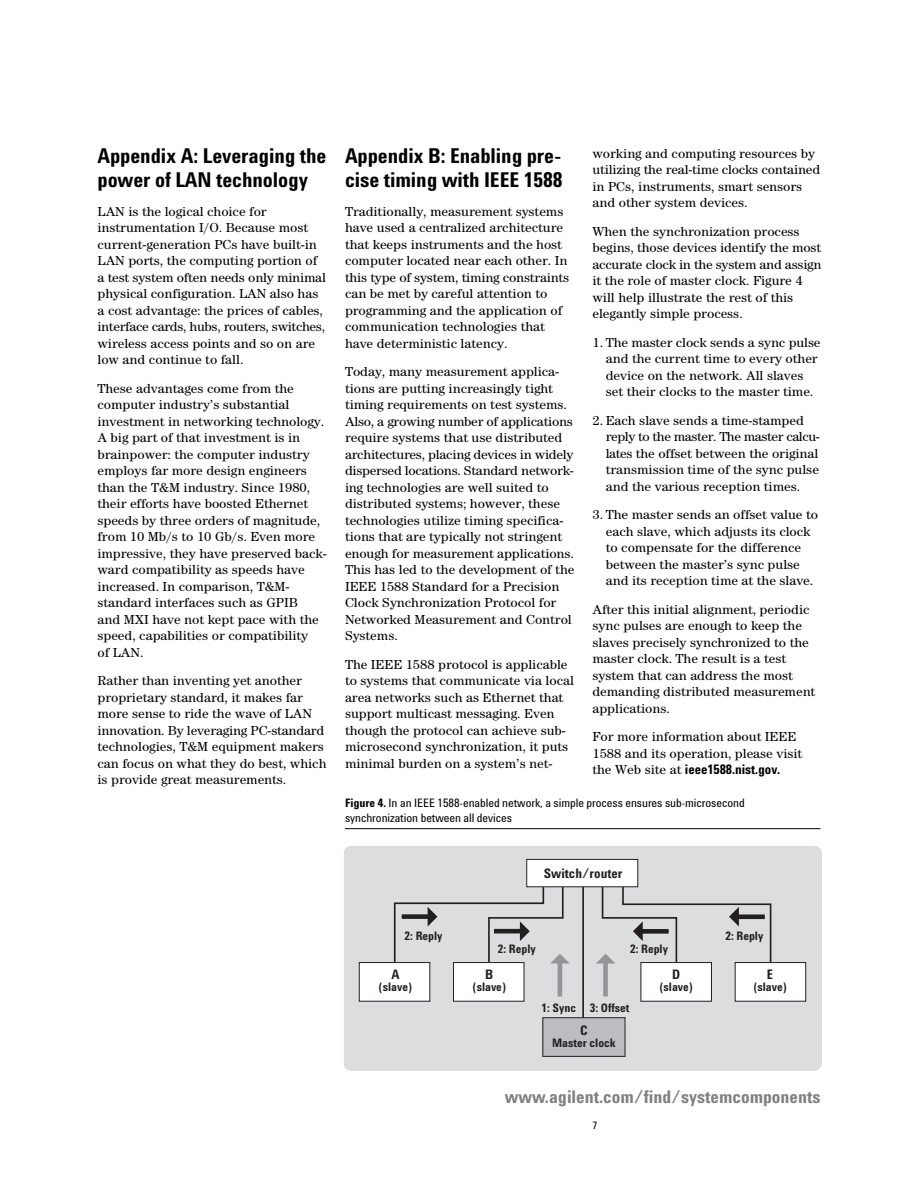
<style>
.page{position:relative;width:918px;height:1188px;background:#fff}
.page>*{position:absolute;margin:0;border:0;box-sizing:border-box;transform-origin:0 0}
.t1{font:700 21px/24px "Agilent Cond";letter-spacing:-.005em;color:#000}
.t2{font:700 18px "Agilent Cond";color:#808080}
.t3{font:13.5px/16.5px "Agilent Century ITC";letter-spacing:-.005em;color:#000}
.t4{font:700 13.5px "Agilent Cond";letter-spacing:-.005em;color:#000}
.t5{font:700 13.5px "Agilent Cond";color:#231f20}
.t6{font:12px/15px "Agilent Cond";letter-spacing:-.005em;color:#000}
.t7{font:700 12px "Agilent Cond";color:#231f20}
.t8{font:10.5px "Agilent Cond";color:#000}
.s1{font-family:"Agilent Century ITC";font-weight:400}
.s2{font-weight:700}
</style>
<div class="page">
<hr style="left:345px;top:828px;width:475px;height:1px;background:#000">
<div style="left:344px;top:846px;width:478px;height:225px;background:#dcddde"></div>
<div style="left:735px;top:963px;width:71px;height:38px;background:#fff"></div>
<div style="left:735px;top:962px;width:71px;height:40px;border:1px solid #231f20"></div>
<div style="left:453px;top:963px;width:71px;height:38px;background:#fff"></div>
<div style="left:453px;top:962px;width:71px;height:40px;border:1px solid #231f20"></div>
<div style="left:543px;top:1018px;width:82px;height:38px;background:#bbbdc0"></div>
<div style="left:543px;top:1017px;width:82px;height:40px;border:1px solid #231f20"></div>
<div style="left:359px;top:963px;width:71px;height:38px;background:#fff"></div>
<div style="left:359px;top:962px;width:71px;height:40px;border:1px solid #231f20"></div>
<svg style="left:582px;top:880px;width:190px;height:144px"></svg>
<hr style="left:558px;top:962px;width:4px;height:34px;background:#939598">
<svg style="left:393px;top:880px;width:177px;height:89px;background:#cececf"></svg>
<div style="left:527px;top:859px;width:111px;height:28px;background:#fff"></div>
<div style="left:526px;top:859px;width:112px;height:28px;border:1px solid #231f20"></div>
<h1 class="t1" style="left:98px;top:145px;width:230px">Appendix A: Leveraging the power of LAN technology</h1>
<p class="t3" style="left:98px;top:204px;width:230px">LAN is the logical choice for instrumentation I/O. Because most current-generation PCs have built-in LAN ports, the computing portion of a test system often needs only minimal physical configuration. LAN also has a cost advantage: the prices of cables, interface cards, hubs, routers, switches, wireless access points and so on are low and continue to fall.</p>
<p class="t3" style="left:98px;top:381px;width:231px">These advantages come from the computer industry’s substantial investment in networking technology.<br>A big part of that investment is in brainpower: the computer industry employs far more design engineers than the T&amp;M industry. Since 1980, their efforts have boosted Ethernet speeds by three orders of magnitude, from 10 Mb/s to 10 Gb/s. Even more impressive, they have preserved back&shy;ward compatibility as speeds have increased. In comparison, T&amp;M&shy;standard interfaces such as GPIB<br>and MXI have not kept pace with the speed, capabilities or compatibility<br>of LAN.</p>
<p class="t3" style="left:98px;top:674px;width:231px">Rather than inventing yet another proprietary standard, it makes far more sense to ride the wave of LAN innovation. By leveraging PC-standard technologies, T&amp;M equipment makers can focus on what they do best, which is provide great measurements.</p>
<h1 class="t1" style="left:345px;top:145px;width:219px">Appendix B: Enabling pre&shy;cise timing with IEEE 1588</h1>
<p class="t3" style="left:345px;top:204px;width:226px">Traditionally, measurement systems have used a centralized architecture that keeps instruments and the host computer located near each other. In this type of system, timing constraints can be met by careful attention to programming and the application of communication technologies that have deterministic latency.</p>
<p class="t3" style="left:345px;top:365px;width:231px">Today, many measurement applica&shy;tions are putting increasingly tight timing requirements on test systems.<br>Also, a growing number of applications require systems that use distributed architectures, placing devices in widely dispersed locations. Standard network&shy;ing technologies are well suited to distributed systems; however, these technologies utilize timing specifica&shy;tions that are typically not stringent enough for measurement applications.<br>This has led to the development of the IEEE 1588 Standard for a Precision Clock Synchronization Protocol for Networked Measurement and Control Systems.</p>
<p class="t3" style="left:345px;top:657px;width:230px">The IEEE 1588 protocol is applicable to systems that communicate via local area networks such as Ethernet that support multicast messaging. Even though the protocol can achieve sub&shy;microsecond synchronization, it puts minimal burden on a system’s net-</p>
<p class="t3" style="left:592px;top:146px;width:229px">working and computing resources by utilizing the real-time clocks contained in PCs, instruments, smart sensors and other system devices.</p>
<p class="t3" style="left:592px;top:224px;width:230px">When the synchronization process begins, those devices identify the most accurate clock in the system and assign it the role of master clock. Figure 4 will help illustrate the rest of this elegantly simple process.</p>
<p class="t3" style="left:606px;top:335px;width:216px;text-indent:-13px">1. The master clock sends a sync pulse and the current time to every other device on the network. All slaves set their clocks to the master time.</p>
<p class="t3" style="left:606px;top:413px;width:216px;text-indent:-13px">2. Each slave sends a time-stamped reply to the master. The master calcu&shy;lates the offset between the original transmission time of the sync pulse and the various reception times.</p>
<p class="t3" style="left:606px;top:508px;width:214px;text-indent:-13px">3. The master sends an offset value to each slave, which adjusts its clock to compensate for the difference between the master’s sync pulse and its reception time at the slave.</p>
<p class="t3" style="left:592px;top:602px;width:224px">After this initial alignment, periodic sync pulses are enough to keep the slaves precisely synchronized to the master clock. The result is a test system that can address the most demanding distributed measurement applications.</p>
<p class="t3" style="left:592px;top:730px;width:211px">For more information about IEEE<br>1588 and its operation, please visit</p>
<p class="t4" style="left:592px;top:764px;width:189px"><span class="s1">the Web site at</span> ieee1588.nist.gov.</p>
<p class="t6" style="left:345px;top:797px;width:401px"><span class="s2">Figure 4.</span> In an IEEE 1588-enabled network, a simple process ensures sub-microsecond synchronization between all devices</p>
<p class="t5" style="left:544px;top:868px;width:80px">Switch/router</p>
<p class="t7" style="left:405px;top:931px;width:39px">2: Reply</p>
<p class="t7" style="left:725px;top:931px;width:39px">2: Reply</p>
<p class="t7" style="left:630px;top:945px;width:39px">2: Reply</p>
<p class="t7" style="left:498px;top:945px;width:39px">2: Reply</p>
<p class="t5" style="left:391px;top:970px;width:10px">A</p>
<p class="t7" style="left:378px;top:983px;width:36px">(slave)</p>
<p class="t5" style="left:485px;top:970px;width:10px">B</p>
<p class="t7" style="left:472px;top:983px;width:36px">(slave)</p>
<p class="t7" style="left:542px;top:1003px;width:89px">1: Sync 3: Offset</p>
<p class="t5" style="left:580px;top:1025px;width:9px">C</p>
<p class="t7" style="left:552px;top:1038px;width:65px">Master clock</p>
<p class="t5" style="left:672px;top:970px;width:10px">D</p>
<p class="t7" style="left:659px;top:983px;width:36px">(slave)</p>
<p class="t5" style="left:767px;top:970px;width:8px">E</p>
<p class="t7" style="left:753px;top:983px;width:36px">(slave)</p>
<h2 class="t2" style="left:505px;top:1090px;width:317px">www.agilent.com/find/systemcomponents</h2>
<p class="t8" style="left:592px;top:1122px;width:6px">7</p>
</div>
